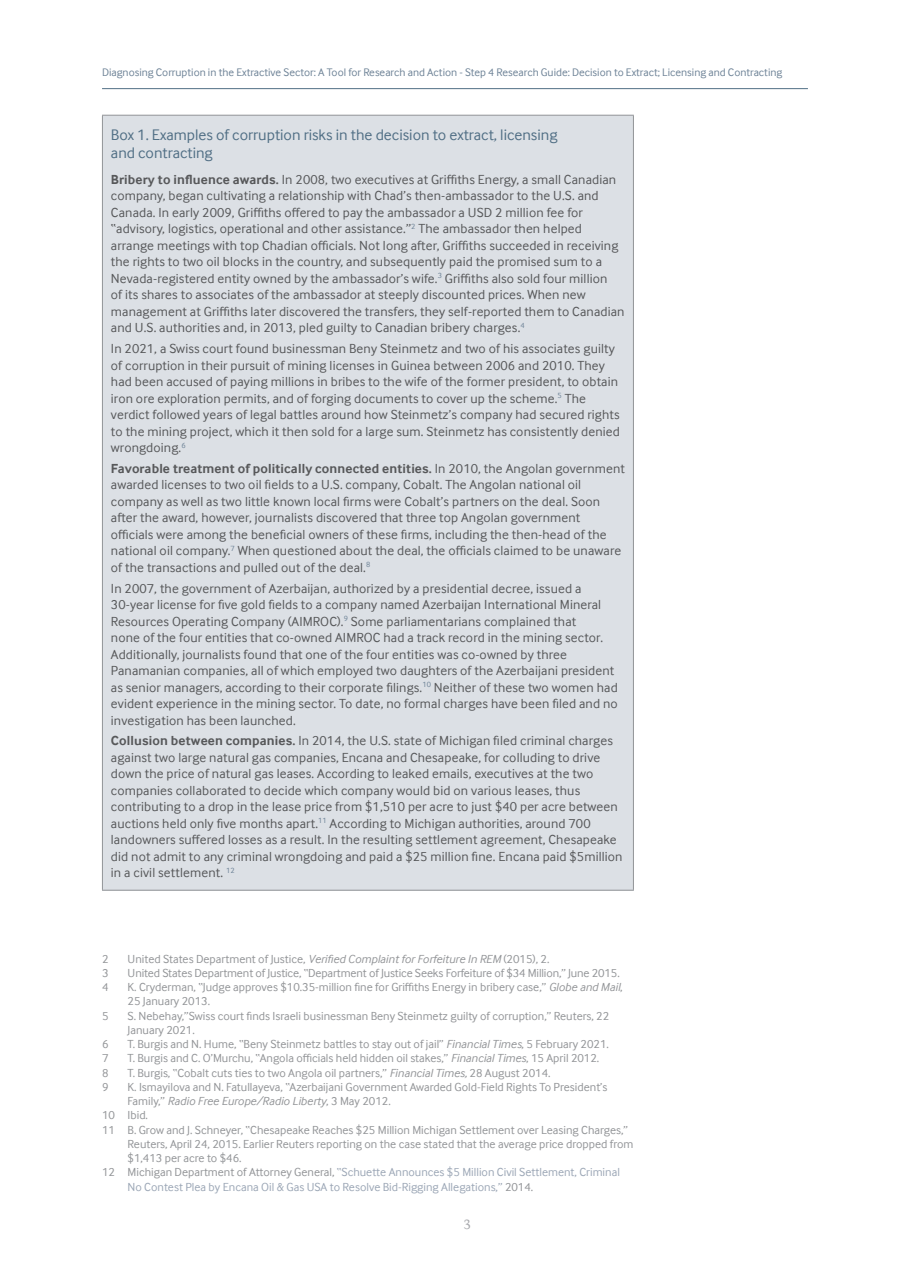
<style>
.page{position:relative;width:910px;height:1280px;background:#fff}
.page>*{position:absolute;margin:0;border:0;box-sizing:border-box;transform-origin:0 0}
.t1{font:15.75px/18px "Inter Face";color:#516f85}
.t2{font:13.5px/16.5px "Inter Face";letter-spacing:.01em;color:#57585a}
.t3{font:13.5px "DTL Documenta T";color:#a8a9ad}
.t4{font:12px/14.2px "Inter Face";color:#939598}
.t5{font:12px "Inter Face";color:#9ca7b6}
.t6{font:italic 12px "Inter Face";color:#939598}
.t7{font:11.25px "Inter Face";color:#6e8397}
.s1{font-weight:700}
.s2{font-style:italic}
.s3{font-style:normal}
.s4{color:#939598}
</style>
<div class="page">
<hr style="left:102px;top:88px;width:706px;height:1px;background:#516f85">
<div style="left:102px;top:115px;width:531px;height:775px;background:#dce0e5"></div>
<hr style="left:102px;top:115px;width:532px;height:1px;background:#939598">
<hr style="left:102px;top:116px;width:1px;height:774px;background:#939598">
<hr style="left:633px;top:116px;width:1px;height:774px;background:#939598">
<hr style="left:102px;top:890px;width:532px;height:1px;background:#939598">
<p class="t7" style="left:102px;top:65px;width:682px">Diagnosing Corruption in the Extractive Sector: A Tool for Research and Action - Step 4 Research Guide: Decision to Extract; Licensing and Contracting</p>
<p class="t1" style="left:111px;top:127px;width:448px">Box 1. Examples of corruption risks in the decision to extract, licensing and contracting</p>
<p class="t2" style="left:111px;top:172px;width:515px"><span class="s1">Bribery to influence awards.</span> In 2008, two executives at Griffiths Energy, a small Canadian company, began cultivating a relationship with Chad’s then-ambassador to the U.S. and Canada. In early 2009, Griffiths offered to pay the ambassador a USD 2 million fee for “advisory, logistics, operational and other assistance.”<sup>2</sup> The ambassador then helped arrange meetings with top Chadian officials. Not long after, Griffiths succeeded in receiving the rights to two oil blocks in the country, and subsequently paid the promised sum to a Nevada-registered entity owned by the ambassador’s wife.<sup>3</sup> Griffiths also sold four million<br>of its shares to associates of the ambassador at steeply discounted prices. When new management at Griffiths later discovered the transfers, they self-reported them to Canadian and U.S. authorities and, in 2013, pled guilty to Canadian bribery charges.<sup>4</sup></p>
<p class="t2" style="left:111px;top:342px;width:511px">In 2021, a Swiss court found businessman Beny Steinmetz and two of his associates guilty of corruption in their pursuit of mining licenses in Guinea between 2006 and 2010. They had been accused of paying millions in bribes to the wife of the former president, to obtain iron ore exploration permits, and of forging documents to cover up the scheme.<sup>5</sup> The verdict followed years of legal battles around how Steinmetz’s company had secured rights to the mining project, which it then sold for a large sum. Steinmetz has consistently denied wrongdoing.<sup>6</sup></p>
<p class="t2" style="left:111px;top:461px;width:515px"><span class="s1">Favorable treatment of politically connected entities.</span> In 2010, the Angolan government awarded licenses to two oil fields to a U.S. company, Cobalt. The Angolan national oil company as well as two little known local firms were Cobalt’s partners on the deal. Soon after the award, however, journalists discovered that three top Angolan government officials were among the beneficial owners of these firms, including the then-head of the national oil company.<sup>7</sup> When questioned about the deal, the officials claimed to be unaware of the transactions and pulled out of the deal.<sup>8</sup></p>
<p class="t2" style="left:111px;top:581px;width:508px">In 2007, the government of Azerbaijan, authorized by a presidential decree, issued a 30-year license for five gold fields to a company named Azerbaijan International Mineral Resources Operating Company (AIMROC).<sup>9</sup> Some parliamentarians complained that<br>none of the four entities that co-owned AIMROC had a track record in the mining sector.<br>Additionally, journalists found that one of the four entities was co-owned by three Panamanian companies, all of which employed two daughters of the Azerbaijani president as senior managers, according to their corporate filings.<sup>10</sup> Neither of these two women had evident experience in the mining sector. To date, no formal charges have been filed and no investigation has been launched.</p>
<p class="t2" style="left:111px;top:734px;width:513px"><span class="s1">Collusion between companies.</span> In 2014, the U.S. state of Michigan filed criminal charges against two large natural gas companies, Encana and Chesapeake, for colluding to drive down the price of natural gas leases. According to leaked emails, executives at the two companies collaborated to decide which company would bid on various leases, thus contributing to a drop in the lease price from $1,510 per acre to just $40 per acre between auctions held only five months apart.<sup>11</sup> According to Michigan authorities, around 700 landowners suffered losses as a result. In the resulting settlement agreement, Chesapeake did not admit to any criminal wrongdoing and paid a $25 million fine. Encana paid $5million in a civil settlement. <sup>12</sup></p>
<p class="t4" style="left:102px;top:953px;width:8px">2</p>
<p class="t4" style="left:128px;top:953px;width:423px">United States Department of Justice, <span class="s2">Verified Complaint for Forfeiture In REM</span> (2015), 2.</p>
<p class="t4" style="left:102px;top:967px;width:8px">3</p>
<p class="t4" style="left:128px;top:967px;width:494px">United States Department of Justice, “Department of Justice Seeks Forfeiture of $34 Million,” June 2015.</p>
<p class="t4" style="left:102px;top:981px;width:8px">4</p>
<p class="t4" style="left:128px;top:981px;width:497px">K. Cryderman, “Judge approves $10.35-million fine for Griffiths Energy in bribery case,” <span class="s2">Globe and Mail</span>,<br>25 January 2013.</p>
<p class="t4" style="left:102px;top:1010px;width:8px">5</p>
<p class="t4" style="left:128px;top:1010px;width:483px">S. Nebehay,”Swiss court finds Israeli businessman Beny Steinmetz guilty of corruption,” Reuters, 22<br>January 2021.</p>
<p class="t4" style="left:102px;top:1038px;width:8px">6</p>
<p class="t4" style="left:128px;top:1038px;width:483px">T. Burgis and N. Hume, “Beny Steinmetz battles to stay out of jail” <span class="s2">Financial Times</span>, 5 February 2021.</p>
<p class="t4" style="left:102px;top:1052px;width:8px">7</p>
<p class="t4" style="left:128px;top:1052px;width:473px">T. Burgis and C. O’Murchu, “Angola officials held hidden oil stakes,” <span class="s2">Financial Times</span>, 15 April 2012.</p>
<p class="t4" style="left:102px;top:1067px;width:8px">8</p>
<p class="t4" style="left:128px;top:1067px;width:424px">T. Burgis, “Cobalt cuts ties to two Angola oil partners,” <span class="s2">Financial Times,</span> 28 August 2014.</p>
<p class="t4" style="left:102px;top:1081px;width:8px">9</p>
<p class="t4" style="left:128px;top:1081px;width:481px">K. Ismayilova and N. Fatullayeva, “Azerbaijani Government Awarded Gold-Field Rights To President’s</p>
<p class="t6" style="left:128px;top:1094px;width:265px"><span class="s3">Family,”</span> Radio Free Europe/Radio Liberty<span class="s3">, 3 May 2012.</span></p>
<p class="t4" style="left:102px;top:1109px;width:47px">10 Ibid.</p>
<p class="t4" style="left:102px;top:1124px;width:528px">11 B. Grow and J. Schneyer, “Chesapeake Reaches $25 Million Michigan Settlement over Leasing Charges,”</p>
<p class="t4" style="left:128px;top:1138px;width:507px">Reuters, April 24, 2015. Earlier Reuters reporting on the case stated that the average price dropped from</p>
<p class="t4" style="left:128px;top:1152px;width:116px">$1,413 per acre to $46.</p>
<p class="t5" style="left:102px;top:1165px;width:519px"><span class="s4">12 Michigan Department of Attorney General,</span> “Schuette Announces $5 Million Civil Settlement, Criminal</p>
<p class="t5" style="left:128px;top:1180px;width:407px">No Contest Plea by Encana Oil &amp; Gas USA to Resolve Bid-Rigging Allegations,” <span class="s4">2014.</span></p>
<p class="t3" style="left:463px;top:1216px;width:10px">3</p>
</div>
